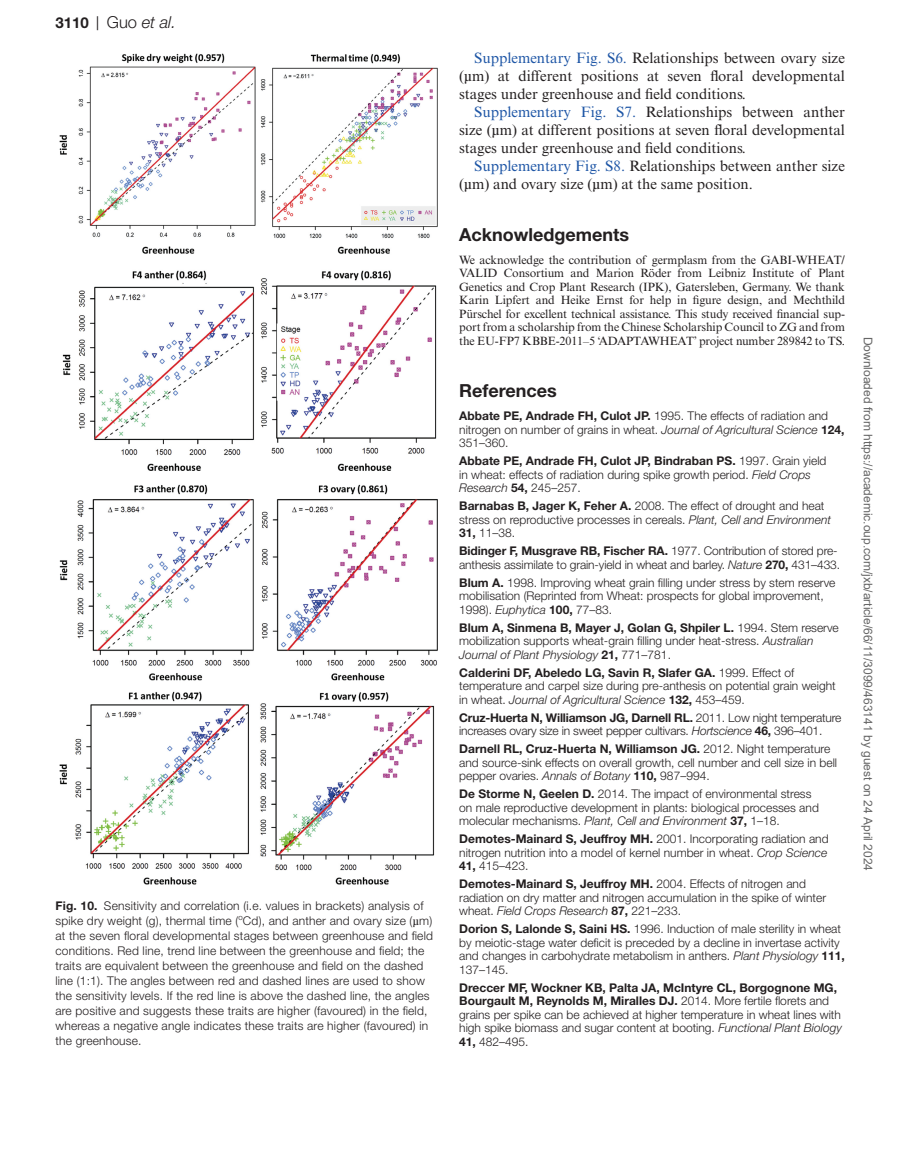
<style>
.page{position:relative;width:897px;height:1165px;background:#fff}
.page>*{position:absolute;margin:0;border:0;box-sizing:border-box;transform-origin:0 0}
.t1{font:700 18px "Helvetica Neue LT Std";color:#231f20}
.t2{font:italic 300 16.5px "Helvetica Neue LT Std";color:#231f20}
.t3{font:15px/18px "Times New Roman MT Std";color:#231f20;text-align:justify}
.t4{font:300 12px/13.5px "Helvetica Neue LT Std";color:#231f20}
.t5{font:12px/13.5px "Times New Roman MT Std";letter-spacing:-.01em;color:#231f20;text-align:justify}
.t6{font:12px "Arial";color:#666}
.s1{font-weight:700;font-style:normal;font-size:15px}
.s2{font-family:"Times New Roman MT Std";font-weight:400;font-style:normal;font-size:15px}
.s3{font-style:normal}
.s4{font-weight:700}
.s5{font-family:"Gandhari Unicode";font-weight:400}
.s6{color:#1e56a6}
.s7{font-family:"Gandhari Unicode"}
.s8{font-style:italic}
</style>
<div class="page">
<img style="left:59px;top:53px;width:379px;height:832px">
<h2 class="t2" style="left:55px;top:12px;width:122px"><span class="s1">3110</span> <span class="s2">|</span> <span class="s3">Guo</span> et al.</h2>
<p class="t4" style="left:55px;top:897px;width:379px;line-height:15px"><span class="s4">Fig. 10.</span> Sensitivity and correlation (i.e. values in brackets) analysis of spike dry weight (g), thermal time (<sup>o</sup>Cd), and anther and ovary size (<span class="s5">µ</span>m) at the seven floral developmental stages between greenhouse and field conditions. Red line, trend line between the greenhouse and field; the traits are equivalent between the greenhouse and field on the dashed line (1:1). The angles between red and dashed lines are used to show the sensitivity levels. If the red line is above the dashed line, the angles are positive and suggests these traits are higher (favoured) in the field, whereas a negative angle indicates these traits are higher (favoured) in the greenhouse.</p>
<p class="t3" style="left:459px;top:49px;width:387px;text-indent:15px"><span class="s6">Supplementary Fig. S6.</span> Relationships between ovary size (<span class="s7">µ</span>m) at different positions at seven floral developmental stages under greenhouse and field conditions.</p>
<p class="t3" style="left:459px;top:103px;width:387px;text-indent:15px"><span class="s6">Supplementary Fig. S7.</span> Relationships between anther size (<span class="s7">µ</span>m) at different positions at seven floral developmental stages under greenhouse and field conditions.</p>
<p class="t3" style="left:459px;top:157px;width:387px;text-indent:15px"><span class="s6">Supplementary Fig. S8.</span> Relationships between anther size (<span class="s7">µ</span>m) and ovary size (<span class="s7">µ</span>m) at the same position.</p>
<h1 class="t1" style="left:459px;top:224px;width:171px">Acknowledgements</h1>
<p class="t5" style="left:459px;top:253px;width:387px">We acknowledge the contribution of germplasm from the GABI-WHEAT/ VALID Consortium and Marion Röder from Leibniz Institute of Plant Genetics and Crop Plant Research (IPK), Gatersleben, Germany. We thank Karin Lipfert and Heike Ernst for help in figure design, and Mechthild Pürschel for excellent technical assistance. This study received financial sup&shy;port from a scholarship from the Chinese Scholarship Council to ZG and from the EU-FP7 KBBE-2011–5 ‘ADAPTAWHEAT’ project number 289842 to TS.</p>
<h1 class="t1" style="left:459px;top:380px;width:99px">References</h1>
<p class="t4" style="left:459px;top:408px;width:387px"><span class="s4">Abbate PE, Andrade FH, Culot JP.</span> 1995. The effects of radiation and nitrogen on number of grains in wheat. <span class="s8">Journal of Agricultural Science</span> <span class="s4">124,<br></span>351–360.</p>
<p class="t4" style="left:459px;top:453px;width:368px"><span class="s4">Abbate PE, Andrade FH, Culot JP, Bindraban PS.</span> 1997. Grain yield in wheat: effects of radiation during spike growth period. <span class="s8">Field Crops<br>Research</span> <span class="s4">54,</span> 245–257.</p>
<p class="t4" style="left:459px;top:498px;width:373px"><span class="s4">Barnabas B, Jager K, Feher A.</span> 2008. The effect of drought and heat stress on reproductive processes in cereals. <span class="s8">Plant, Cell and Environment<br></span><span class="s4">31,</span> 11–38.</p>
<p class="t4" style="left:459px;top:543px;width:382px"><span class="s4">Bidinger F, Musgrave RB, Fischer RA.</span> 1977. Contribution of stored pre&shy;anthesis assimilate to grain-yield in wheat and barley. <span class="s8">Nature</span> <span class="s4">270,</span> 431–433.</p>
<p class="t4" style="left:459px;top:575px;width:378px"><span class="s4">Blum A.</span> 1998. Improving wheat grain filling under stress by stem reserve mobilisation (Reprinted from Wheat: prospects for global improvement,<br>1998). <span class="s8">Euphytica</span> <span class="s4">100,</span> 77–83.</p>
<p class="t4" style="left:459px;top:620px;width:381px"><span class="s4">Blum A, Sinmena B, Mayer J, Golan G, Shpiler L.</span> 1994. Stem reserve mobilization supports wheat-grain filling under heat-stress. <span class="s8">Australian<br>Journal of Plant Physiology</span> <span class="s4">21,</span> 771–781.</p>
<p class="t4" style="left:459px;top:665px;width:378px"><span class="s4">Calderini DF, Abeledo LG, Savin R, Slafer GA.</span> 1999. Effect of temperature and carpel size during pre-anthesis on potential grain weight in wheat. <span class="s8">Journal of Agricultural Science</span> <span class="s4">132,</span> 453–459.</p>
<p class="t4" style="left:459px;top:710px;width:383px"><span class="s4">Cruz-Huerta N, Williamson JG, Darnell RL.</span> 2011. Low night temperature increases ovary size in sweet pepper cultivars. <span class="s8">Hortscience</span> <span class="s4">46,</span> 396–401.</p>
<p class="t4" style="left:459px;top:741px;width:379px"><span class="s4">Darnell RL, Cruz-Huerta N, Williamson JG.</span> 2012. Night temperature and source-sink effects on overall growth, cell number and cell size in bell pepper ovaries. <span class="s8">Annals of Botany</span> <span class="s4">110,</span> 987–994.</p>
<p class="t4" style="left:459px;top:786px;width:361px"><span class="s4">De Storme N, Geelen D.</span> 2014. The impact of environmental stress on male reproductive development in plants: biological processes and molecular mechanisms. <span class="s8">Plant, Cell and Environment</span> <span class="s4">37,</span> 1–18.</p>
<p class="t4" style="left:459px;top:831px;width:371px;text-align:justify"><span class="s4">Demotes-Mainard S, Jeuffroy MH.</span> 2001. Incorporating radiation and nitrogen nutrition into a model of kernel number in wheat. <span class="s8">Crop Science </span><span class="s4">41,</span> 415–423.</p>
<p class="t4" style="left:459px;top:876px;width:368px"><span class="s4">Demotes-Mainard S, Jeuffroy MH.</span> 2004. Effects of nitrogen and radiation on dry matter and nitrogen accumulation in the spike of winter wheat. <span class="s8">Field Crops Research</span> <span class="s4">87,</span> 221–233.</p>
<p class="t4" style="left:459px;top:921px;width:387px"><span class="s4">Dorion S, Lalonde S, Saini HS.</span> 1996. Induction of male sterility in wheat by meiotic-stage water deficit is preceded by a decline in invertase activity and changes in carbohydrate metabolism in anthers. <span class="s8">Plant Physiology</span> <span class="s4">111, </span>137–145.</p>
<p class="t4" style="left:459px;top:980px;width:384px"><span class="s4">Dreccer MF, Wockner KB, Palta JA, McIntyre CL, Borgognone MG, Bourgault M, Reynolds M, Miralles DJ.</span> 2014. More fertile florets and grains per spike can be achieved at higher temperature in wheat lines with high spike biomass and sugar content at booting. <span class="s8">Functional Plant Biology </span><span class="s4">41,</span> 482–495.</p>
<p class="t6" style="left:872px;top:336px;width:535px;rotate:90deg">Downloaded from https://academic.oup.com/jxb/article/66/11/3099/463141 by guest on 24 April 2024</p>
</div>
